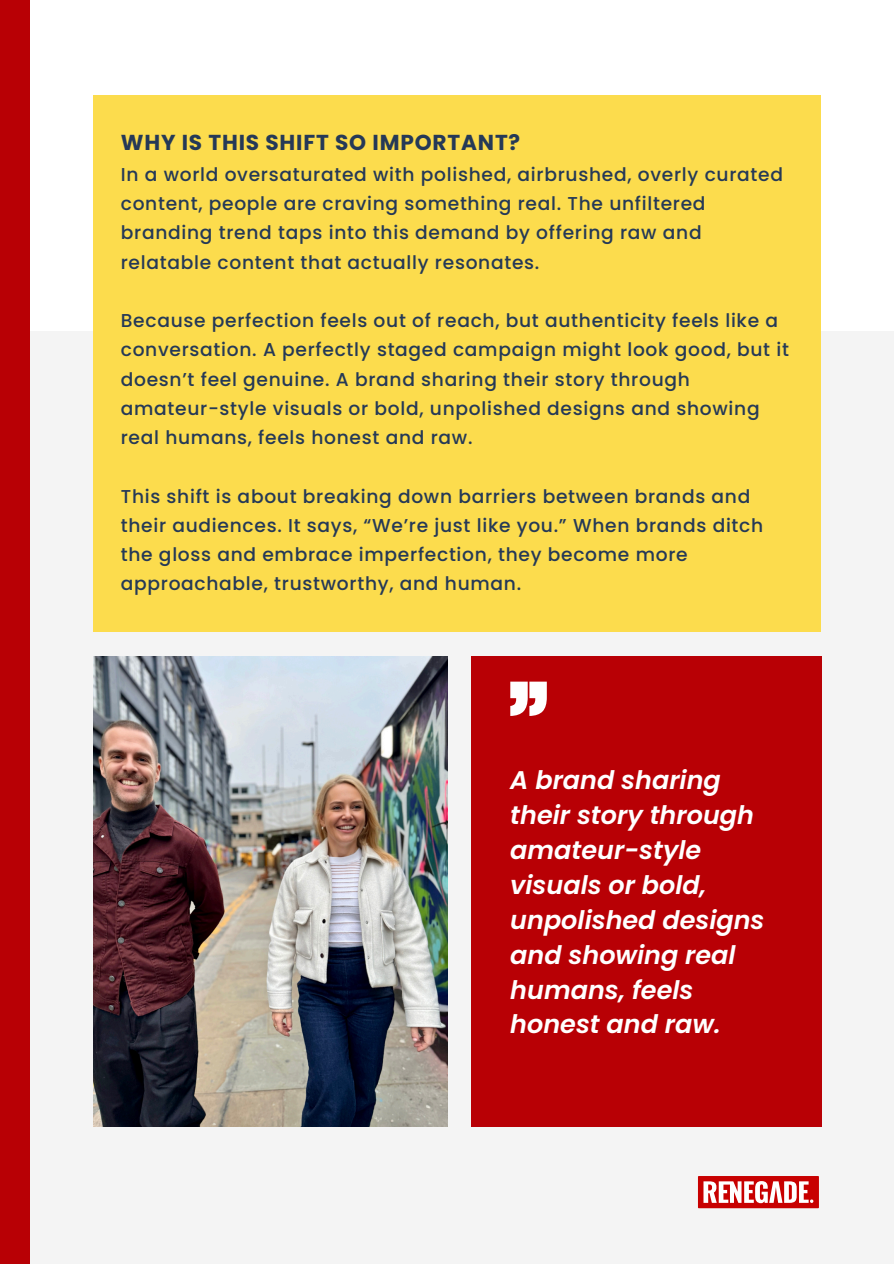
<style>
.page{position:relative;width:894px;height:1264px;background:#fff}
.page>*{position:absolute;margin:0;border:0;box-sizing:border-box;transform-origin:0 0}
.t1{font:italic 600 25.5px/34.8px "Poppins";color:#fff}
.t2{font:700 21.6px "Poppins";letter-spacing:.04em;color:#253957}
.t3{font:500 18.6px/29.2px "Poppins";letter-spacing:.04em;color:#253957}
</style>
<div class="page">
<div style="left:0;top:331px;width:893px;height:932px;background:#f4f4f4"></div>
<div style="left:0;top:0;width:30px;height:1263px;background:#b80005"></div>
<div style="left:94px;top:95px;width:727px;height:536px;background:#fcdc4d"></div>
<img style="left:94px;top:656px;width:353px;height:470px">
<div style="left:471px;top:656px;width:350px;height:470px;background:#b80005"></div>
<svg style="left:510px;top:681px;width:36px;height:35px"></svg>
<svg style="left:698px;top:1176px;width:120px;height:32px"></svg>
<p class="t2" style="left:121px;top:128px;width:401px">WHY IS THIS SHIFT SO IMPORTANT?</p>
<p class="t3" style="left:121px;top:160px;width:663px">In a world oversaturated with polished, airbrushed, overly curated content, people are craving something real. The unfiltered branding trend taps into this demand by offering raw and relatable content that actually resonates.</p>
<p class="t3" style="left:121px;top:306px;width:669px">Because perfection feels out of reach, but authenticity feels like a conversation. A perfectly staged campaign might look good, but it doesn’t feel genuine. A brand sharing their story through amateur-style visuals or bold, unpolished designs and showing real humans, feels honest and raw.</p>
<p class="t3" style="left:121px;top:481px;width:643px">This shift is about breaking down barriers between brands and their audiences. It says, “We’re just like you.” When brands ditch the gloss and embrace imperfection, they become more approachable, trustworthy, and human.</p>
<p class="t1" style="left:510px;top:763px;width:255px">A brand sharing their story through amateur-style visuals or bold, unpolished designs and showing real humans, feels honest and raw.</p>
</div>
